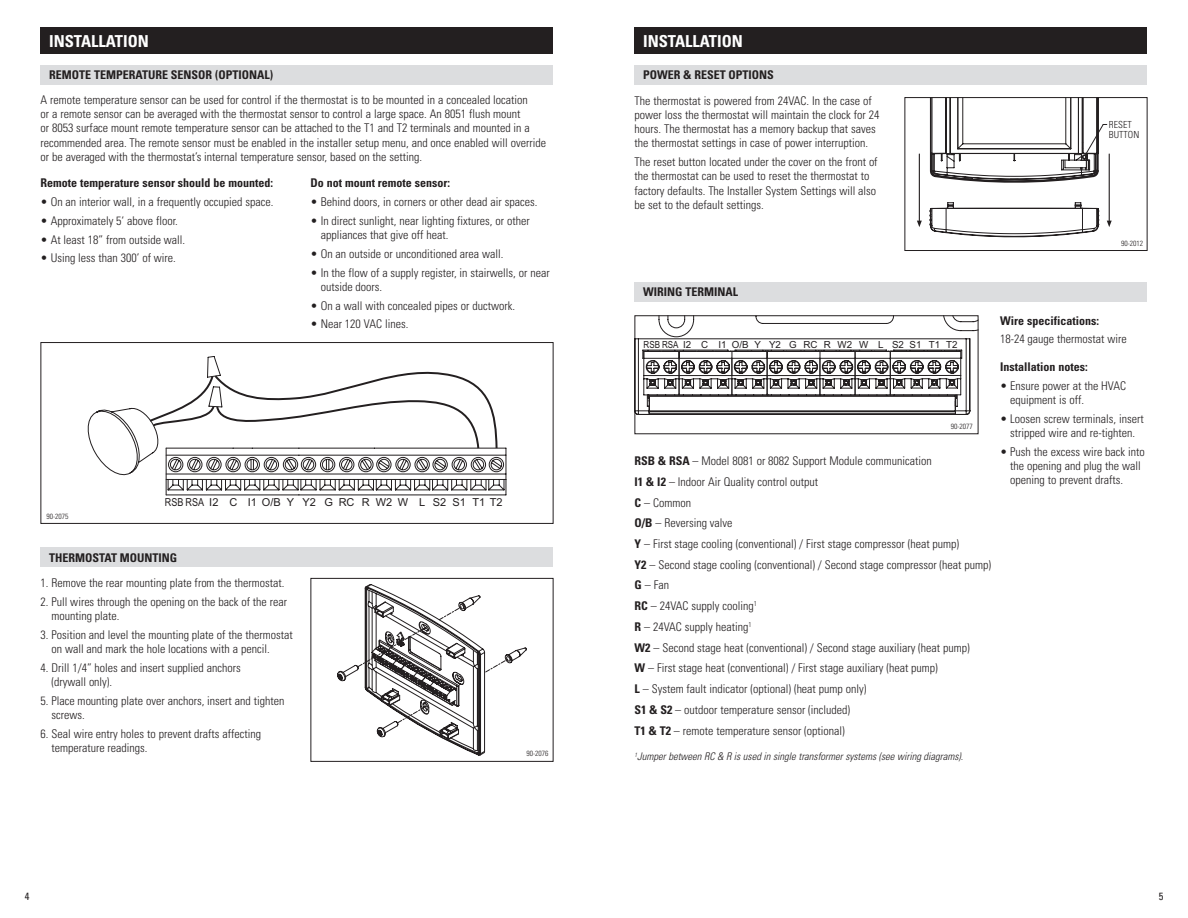
<style>
.page{position:relative;width:1188px;height:918px;background:#fff}
.page>*{position:absolute;margin:0;border:0;box-sizing:border-box;transform-origin:0 0}
.t1{font:700 condensed 16.5px "Univers";color:#fff}
.t2{font:300 condensed 12px/14.2px "Univers";color:#231f20}
.t3{font:700 condensed 12px "Univers";color:#231f20}
.t4{font:10.95px "Arial";color:#231f20}
.t5{font:10.95px "Arial Narrow";color:#231f20}
.t6{font:italic 300 condensed 10.5px "Univers";color:#231f20}
.t7{font:condensed 10.5px "Univers";color:#231f20}
.t8{font:9.75px "Arial";letter-spacing:.27em;color:#231f20}
.t9{font:300 condensed 9.75px/10.5px "Univers";color:#231f20}
.t10{font:9.75px "Arial";color:#231f20}
.t11{font:9.75px "Arial Narrow";color:#231f20}
.t12{font:300 condensed 7.5px "Univers";color:#231f20}
.s1{font-family:"Arial"}
.s2{font-weight:700}
</style>
<div class="page">
<div style="left:40px;top:65px;width:514px;height:19px;background:#dcdddf"></div>
<svg style="left:88px;top:356px;width:418px;height:140px"></svg>
<svg style="left:148px;top:363px;width:351px;height:133px"></svg>
<div style="left:40px;top:342px;width:514px;height:182px;border:1px solid #231f20"></div>
<div style="left:40px;top:548px;width:514px;height:19px;background:#dcdddf"></div>
<svg style="left:337px;top:584px;width:190px;height:172px"></svg>
<div style="left:310px;top:578px;width:244px;height:184px;border:1px solid #231f20"></div>
<div style="left:40px;top:27px;width:514px;height:27px;background:#231f20"></div>
<div style="left:634px;top:282px;width:514px;height:19px;background:#dcdddf"></div>
<div style="left:634px;top:27px;width:514px;height:27px;background:#231f20"></div>
<svg style="left:636px;top:317px;width:340px;height:98px"></svg>
<div style="left:634px;top:315px;width:344px;height:119px;border:1px solid #231f20"></div>
<div style="left:634px;top:65px;width:514px;height:19px;background:#dcdddf"></div>
<hr style="left:919px;top:154px;width:1px;height:67px;background:#231f20">
<svg style="left:917px;top:221px;width:5px;height:6px"></svg>
<svg style="left:929px;top:99px;width:183px;height:138px"></svg>
<div style="left:904px;top:97px;width:244px;height:154px;border:1px solid #231f20"></div>
<h1 class="t1" style="left:49px;top:31px;width:101px">INSTALLATION</h1>
<p class="t3" style="left:49px;top:68px;width:226px">REMOTE TEMPERATURE SENSOR (OPTIONAL)</p>
<p class="t2" style="left:40px;top:92px;width:507px">A remote temperature sensor can be used for control if the thermostat is to be mounted in a concealed location<br>or a remote sensor can be averaged with the thermostat sensor to control a large space. An 8051 flush mount<br>or 8053 surface mount remote temperature sensor can be attached to the T1 and T2 terminals and mounted in a recommended area. The remote sensor must be enabled in the installer setup menu, and once enabled will override or be averaged with the thermostat’s internal temperature sensor, based on the setting.</p>
<p class="t3" style="left:310px;top:176px;width:141px">Do not mount remote sensor:</p>
<p class="t2" style="left:310px;top:195px;width:227px">• Behind doors, in corners or other dead air spaces.</p>
<p class="t2" style="left:321px;top:213px;width:211px;text-indent:-10px">• In direct sunlight, near lighting fixtures, or other appliances that give off heat.</p>
<p class="t2" style="left:310px;top:246px;width:193px">• On an outside or unconditioned area wall.</p>
<p class="t2" style="left:321px;top:265px;width:231px;text-indent:-10px">• In the flow of a supply register, in stairwells, or near outside doors.</p>
<p class="t2" style="left:310px;top:298px;width:204px">• On a wall with concealed pipes or ductwork.</p>
<p class="t2" style="left:310px;top:317px;width:98px">• Near 120 VAC lines.</p>
<p class="t3" style="left:40px;top:176px;width:234px">Remote temperature sensor should be mounted:</p>
<p class="t2" style="left:40px;top:195px;width:233px">• On an interior wall, in a frequently occupied space.</p>
<p class="t2" style="left:40px;top:213px;width:137px">• Approximately 5‘ above floor.</p>
<p class="t2" style="left:40px;top:232px;width:145px">• At least 18” from outside wall.</p>
<p class="t2" style="left:40px;top:251px;width:135px">• Using less than 300’ of wire.</p>
<p class="t12" style="left:46px;top:512px;width:24px">90-2075</p>
<p class="t5" style="left:165px;top:494px;width:74px">RSB RSA <span class="s1">I2 C</span></p>
<p class="t4" style="left:453px;top:495px;width:9px">S</p>
<p class="t4" style="left:248px;top:495px;width:146px">I1O/B Y Y2 GRC RW2</p>
<p class="t4" style="left:433px;top:495px;width:71px">S2 1 T1 T2</p>
<p class="t4" style="left:398px;top:495px;width:29px">W L</p>
<p class="t3" style="left:49px;top:550px;width:130px">THERMOSTAT MOUNTING</p>
<p class="t2" style="left:40px;top:576px;width:244px">1. Remove the rear mounting plate from the thermostat.</p>
<p class="t2" style="left:51px;top:595px;width:237px;text-indent:-11px">2. Pull wires through the opening on the back of the rear mounting plate.</p>
<p class="t2" style="left:51px;top:628px;width:243px;text-indent:-11px">3. Position and level the mounting plate of the thermostat on wall and mark the hole locations with a pencil.</p>
<p class="t2" style="left:51px;top:661px;width:191px;text-indent:-11px">4. Drill 1/4” holes and insert supplied anchors (drywall only).</p>
<p class="t2" style="left:51px;top:694px;width:235px;text-indent:-11px">5. Place mounting plate over anchors, insert and tighten screws.</p>
<p class="t2" style="left:51px;top:727px;width:211px;text-indent:-11px">6. Seal wire entry holes to prevent drafts affecting temperature readings.</p>
<p class="t12" style="left:526px;top:749px;width:24px">90-2076</p>
<h1 class="t1" style="left:643px;top:31px;width:101px">INSTALLATION</h1>
<p class="t3" style="left:643px;top:68px;width:132px">POWER &amp; RESET OPTIONS</p>
<p class="t2" style="left:634px;top:93px;width:246px">The thermostat is powered from 24VAC. In the case of power loss the thermostat will maintain the clock for 24 hours. The thermostat has a memory backup that saves the thermostat settings in case of power interruption.</p>
<p class="t2" style="left:634px;top:155px;width:245px">The reset button located under the cover on the front of the thermostat can be used to reset the thermostat to factory defaults. The Installer System Settings will also be set to the default settings.</p>
<p class="t9" style="left:1109px;top:119px;width:32px">RESET<br>BUTTON</p>
<p class="t12" style="left:1121px;top:239px;width:24px">90-2012</p>
<p class="t3" style="left:643px;top:285px;width:96px">WIRING TERMINAL</p>
<p class="t8" style="left:719px;top:338px;width:135px">I1O/BY Y2 G RCRW2</p>
<p class="t10" style="left:892px;top:338px;width:67px">S2 1 T1 T2</p>
<p class="t11" style="left:644px;top:338px;width:66px">RSB RSA <span class="s1">I2 C</span></p>
<p class="t10" style="left:910px;top:338px;width:8px">S</p>
<p class="t10" style="left:859px;top:338px;width:26px">W L</p>
<p class="t12" style="left:951px;top:422px;width:24px">90-2077</p>
<p class="t2" style="left:634px;top:450px;width:358px;line-height:20.7px"><span class="s2">RSB &amp; RSA</span> – Model 8081 or 8082 Support Module communication<br><span class="s2">I1 &amp; I2</span> – Indoor Air Quality control output<br><span class="s2">C</span> – Common<br><span class="s2">O/B</span> – Reversing valve<br><span class="s2">Y</span> – First stage cooling (conventional) / First stage compressor (heat pump)<br><span class="s2">Y2</span> – Second stage cooling (conventional) / Second stage compressor (heat pump)<br><span class="s2">G</span> – Fan<br><span class="s2">RC</span> – 24VAC supply cooling<sup>1<br></sup><span class="s2">R</span> – 24VAC supply heating<sup>1<br></sup><span class="s2">W2</span> – Second stage heat (conventional) / Second stage auxiliary (heat pump)<br><span class="s2">W</span> – First stage heat (conventional) / First stage auxiliary (heat pump)<br><span class="s2">L</span> – System fault indicator (optional) (heat pump only)<br><span class="s2">S1 &amp; S2</span> – outdoor temperature sensor (included)<br><span class="s2">T1 &amp; T2</span> – remote temperature sensor (optional)</p>
<p class="t6" style="left:634px;top:750px;width:330px"><sup>1</sup>Jumper between RC &amp; R is used in single transformer systems (see wiring diagrams).</p>
<p class="t3" style="left:1000px;top:313px;width:100px">Wire specifications:</p>
<p class="t2" style="left:1000px;top:332px;width:128px">18-24 gauge thermostat wire</p>
<p class="t3" style="left:1000px;top:360px;width:89px">Installation notes:</p>
<p class="t2" style="left:1010px;top:378px;width:117px;text-indent:-10px">• Ensure power at the HVAC equipment is off.</p>
<p class="t2" style="left:1000px;top:411px;width:145px;text-align:center">• Loosen screw terminals, insert stripped wire and re-tighten.</p>
<p class="t2" style="left:1010px;top:444px;width:136px;text-indent:-10px">• Push the excess wire back into the opening and plug the wall opening to prevent drafts.</p>
<p class="t7" style="left:25px;top:889px;width:6px">4</p>
<p class="t7" style="left:1159px;top:889px;width:6px">5</p>
</div>
